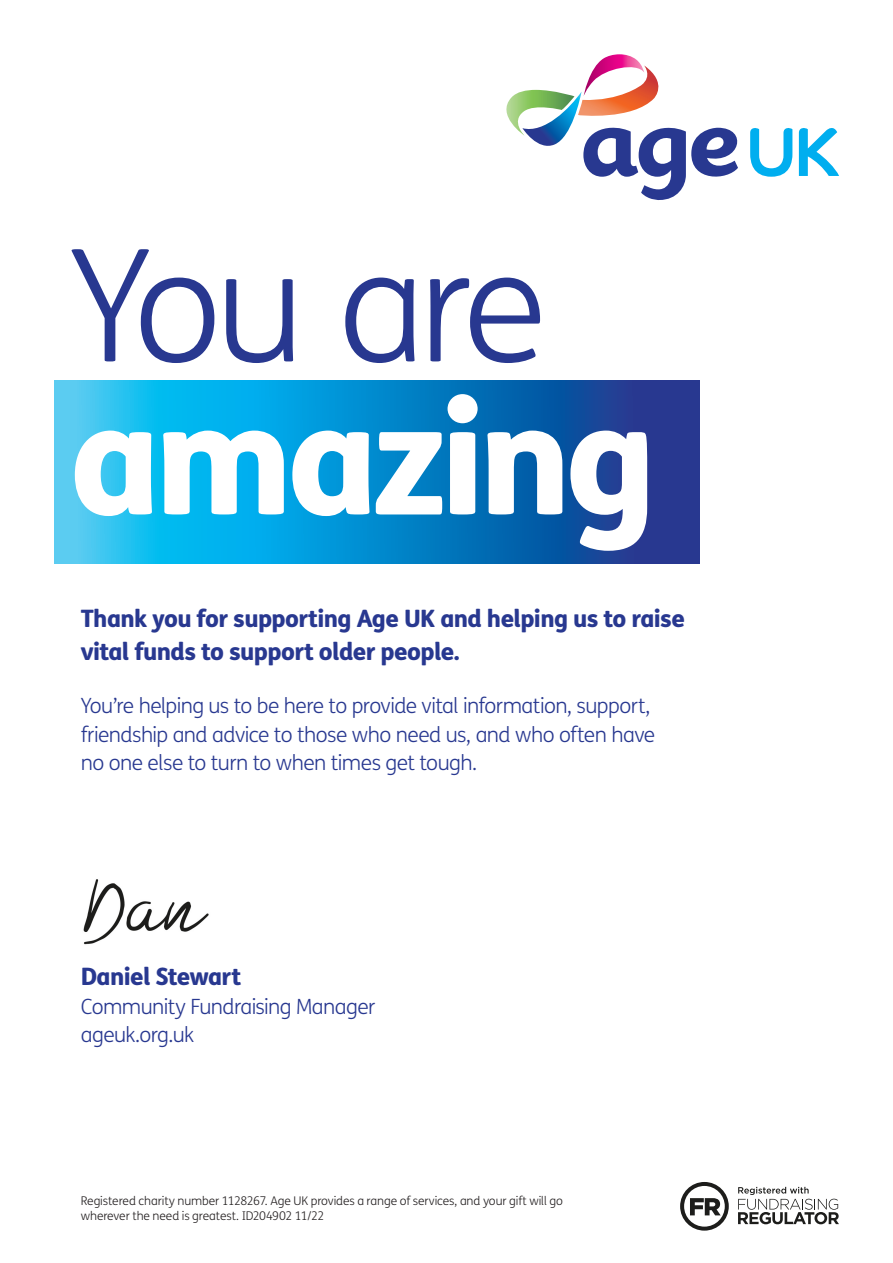
<style>
.page{position:relative;width:893px;height:1263px;background:#fff}
.page>*{position:absolute;margin:0;border:0;box-sizing:border-box;transform-origin:0 0}
.t1{font:800 155.85px "FS Me";letter-spacing:-.045em;color:#fff}
.t2{font:300 155.85px "FS Me";letter-spacing:-.055em;color:#283890}
.t3{font:800 24px/33px "FS Me";letter-spacing:-.025em;color:#283890}
.t4{font:300 21px/28.5px "FS Me";letter-spacing:-.03em;color:#283890}
.t5{font:300 12px/14.4px "FS Me";letter-spacing:-.01em;color:#231f20}
</style>
<div class="page">
<svg style="left:506px;top:54px;width:333px;height:146px"></svg>
<svg style="left:54px;top:380px;width:646px;height:184px;background:#0f85c8"></svg>
<svg style="left:680px;top:1182px;width:49px;height:48px"></svg>
<svg style="left:738px;top:1187px;width:101px;height:37px"></svg>
<img style="left:83px;top:879px;width:126px;height:66px">
<p class="t2" style="left:70px;top:200px;width:479px">You are</p>
<p class="t1" style="left:70px;top:336px;width:589px">amazing</p>
<p class="t3" style="left:81px;top:600px;width:606px">Thank you for supporting Age UK and helping us to raise vital funds to support older people.</p>
<p class="t4" style="left:81px;top:691px;width:576px">You’re helping us to be here to provide vital information, support, friendship and advice to those who need us, and who often have no one else to turn to when times get tough.</p>
<p class="t3" style="left:81px;top:959px;width:162px">Daniel Stewart</p>
<p class="t4" style="left:81px;top:991px;width:296px">Community Fundraising Manager</p>
<p class="t4" style="left:81px;top:1020px;width:115px">ageuk.org.uk</p>
<p class="t5" style="left:81px;top:1193px;width:484px">Registered charity number 1128267. Age UK provides a range of services, and your gift will go wherever the need is greatest. ID204902 11/22</p>
</div>
